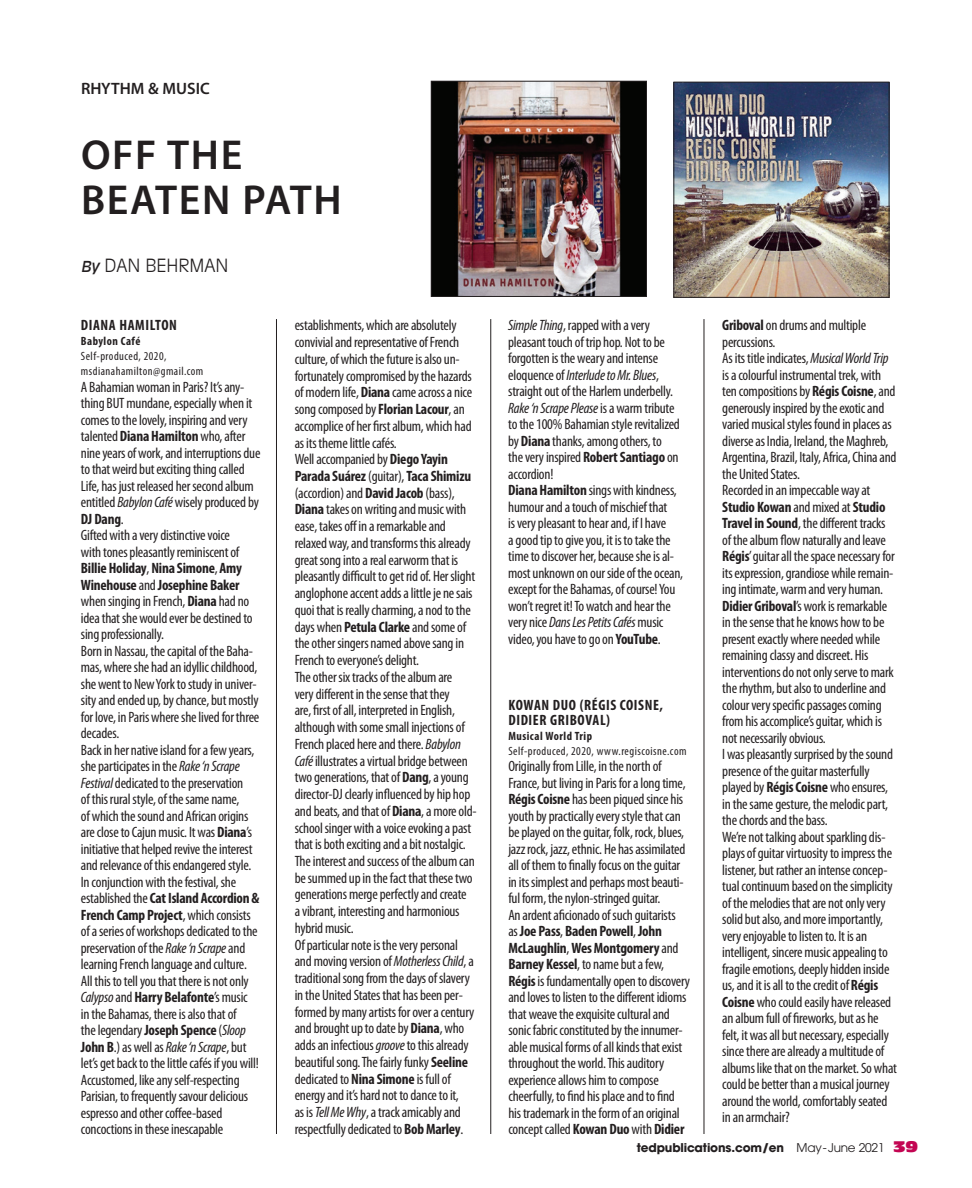
<style>
.page{position:relative;width:972px;height:1188px;background:#fff}
.page>*{position:absolute;margin:0;border:0;box-sizing:border-box;transform-origin:0 0}
.t1{font:600 42px/45px "Myriad Pro";letter-spacing:.04em;color:#231f20}
.t2{font:300 18px "Antique Olive";color:#231f20}
.t3{font:600 16.5px "Myriad Pro";color:#231f20}
.t4{font:condensed 15px/16.5px "Myriad Pro";letter-spacing:-.015em;color:#231f20}
.t5{font:700 condensed 15px/15px "Myriad Pro";letter-spacing:.04em;color:#231f20}
.t6{font:condensed 12px/15px "Myriad Pro";letter-spacing:.04em;color:#231f20}
.t7{font:700 12px "Avant Garde";letter-spacing:-.015em;color:#231f20}
.t8{font:700 condensed 12px "Myriad Pro";letter-spacing:.04em;color:#231f20}
.s1{font-weight:400;font-style:italic;font-size:15px}
.s2{font-weight:700}
.s3{font-style:italic}
.s4{font-weight:400}
.s5{font-family:"Antique Olive Nord";font-weight:400;font-size:15px;color:#c30552}
</style>
<div class="page">
<hr style="left:276px;top:319px;width:1px;height:815px;background:#231f20">
<hr style="left:490px;top:319px;width:1px;height:815px;background:#231f20">
<hr style="left:704px;top:319px;width:1px;height:815px;background:#231f20">
<img style="left:433px;top:83px;width:212px;height:212px">
<div style="left:431px;top:81px;width:216px;height:216px;border:1px solid #231f20"></div>
<img style="left:675px;top:84px;width:212px;height:212px">
<div style="left:673px;top:82px;width:216px;height:216px;border:1px solid #231f20"></div>
<p class="t3" style="left:81px;top:78px;width:130px">RHYTHM &amp; MUSIC</p>
<h1 class="t1" style="left:81px;top:131px;width:262px">OFF THE<br>BEATEN PATH</h1>
<p class="t2" style="left:81px;top:255px;width:88px"><span class="s1">By</span> DAN BEHRMA</p>
<p class="t2" style="left:215px;top:255px;width:14px">N</p>
<p class="t5" style="left:81px;top:318px;width:98px">DIANA HAMILTON</p>
<p class="t8" style="left:81px;top:334px;width:61px">Babylon Café</p>
<p class="t6" style="left:81px;top:349px;width:124px">Self-produced, 2020, msdianahamilton@gmail.com</p>
<p class="t4" style="left:81px;top:378px;width:181px">A Bahamian woman in Paris? It’s any&shy;thing BUT mundane, especially when it comes to the lovely, inspiring and very talented <span class="s2">Diana Hamilton</span> who, after nine years of work, and interruptions due to that weird but exciting thing called Life, has just released her second album entitled <span class="s3">Babylon Café</span> wisely produced by <span class="s2">DJ Dang</span>.<br>Gifted with a very distinctive voice<br>with tones pleasantly reminiscent of <span class="s2">Billie Holiday</span>, <span class="s2">Nina Simone</span>, <span class="s2">Amy Winehouse</span> and <span class="s2">Josephine Baker </span>when singing in French, <span class="s2">Diana</span> had no idea that she would ever be destined to sing professionally.<br>Born in Nassau, the capital of the Baha&shy;mas, where she had an idyllic childhood, she went to New York to study in univer&shy;sity and ended up, by chance, but mostly for love, in Paris where she lived for three decades.<br>Back in her native island for a few years, she participates in the <span class="s3">Rake ‘n Scrape Festival</span> dedicated to the preservation<br>of this rural style, of the same name,<br>of which the sound and African origins are close to Cajun music. It was <span class="s2">Diana</span>’s initiative that helped revive the interest and relevance of this endangered style.<br>In conjunction with the festival, she established the <span class="s2">Cat Island Accordion &amp; French Camp Project</span>, which consists of a series of workshops dedicated to the preservation of the <span class="s3">Rake ‘n Scrape</span> and learning French language and culture.<br>All this to tell you that there is not only <span class="s3">Calypso</span> and <span class="s2">Harry Belafonte</span>’s music<br>in the Bahamas, there is also that of<br>the legendary <span class="s2">Joseph Spence</span> (<span class="s3">Sloop </span><span class="s2">John B</span>.) as well as <span class="s3">Rake ‘n Scrape</span>, but let’s get back to the little cafés if you will!<br>Accustomed, like any self-respecting Parisian, to frequently savour delicious espresso and other coffee-based concoctions in these inescapable</p>
<p class="t4" style="left:295px;top:317px;width:183px">establishments, which are absolutely convivial and representative of French culture, of which the future is also un&shy;fortunately compromised by the hazards of modern life, <span class="s2">Diana</span> came across a nice song composed by <span class="s2">Florian Lacour</span>, an accomplice of her first album, which had as its theme little cafés.<br>Well accompanied by <span class="s2">Diego Yayin Parada Suárez</span> (guitar), <span class="s2">Taca Shimizu </span>(accordion) and <span class="s2">David Jacob</span> (bass), <span class="s2">Diana</span> takes on writing and music with ease, takes off in a remarkable and relaxed way, and transforms this already great song into a real earworm that is pleasantly difficult to get rid of. Her slight anglophone accent adds a little je ne sais quoi that is really charming, a nod to the days when <span class="s2">Petula Clarke</span> and some of the other singers named above sang in French to everyone’s delight.<br>The other six tracks of the album are<br>very different in the sense that they<br>are, first of all, interpreted in English, although with some small injections of French placed here and there. <span class="s3">Babylon Café</span> illustrates a virtual bridge between two generations, that of <span class="s2">Dang</span>, a young director-DJ clearly influenced by hip hop and beats, and that of <span class="s2">Diana</span>, a more old&shy;school singer with a voice evoking a past that is both exciting and a bit nostalgic.<br>The interest and success of the album can be summed up in the fact that these two generations merge perfectly and create<br>a vibrant, interesting and harmonious hybrid music.<br>Of particular note is the very personal and moving version of <span class="s3">Motherless Child</span>, a traditional song from the days of slavery in the United States that has been per&shy;formed by many artists for over a century and brought up to date by <span class="s2">Diana</span>, who adds an infectious <span class="s3">groove</span> to this already beautiful song. The fairly funky <span class="s2">Seeline </span>dedicated to <span class="s2">Nina Simone</span> is full of energy and it’s hard not to dance to it,<br>as is <span class="s3">Tell Me Why</span>, a track amicably and respectfully dedicated to <span class="s2">Bob Marley</span>.</p>
<p class="t4" style="left:508px;top:317px;width:176px"><span class="s3">Simple Thing</span>, rapped with a very pleasant touch of trip hop. Not to be forgotten is the weary and intense eloquence of <span class="s3">Interlude to Mr. Blues</span>, straight out of the Harlem underbelly.<br><span class="s3">Rake ‘n Scrape Please</span> is a warm tribute to the 100% Bahamian style revitalized by <span class="s2">Diana</span> thanks, among others, to<br>the very inspired <span class="s2">Robert Santiago</span> on accordion!<br><span class="s2">Diana Hamilton</span> sings with kindness, humour and a touch of mischief that<br>is very pleasant to hear and, if I have<br>a good tip to give you, it is to take the time to discover her, because she is al&shy;most unknown on our side of the ocean, except for the Bahamas, of course! You won’t regret it! To watch and hear the very nice <span class="s3">Dans Les Petits Cafés</span> music video, you have to go on <span class="s2">YouTube</span>.</p>
<p class="t5" style="left:508px;top:697px;width:156px">KOWAN DUO (RÉGIS COISNE,<br>DIDIER GRIBOVAL)</p>
<p class="t8" style="left:508px;top:728px;width:85px">Musical World Trip</p>
<p class="t6" style="left:508px;top:743px;width:180px">Self-produced, 2020, www.regiscoisne.com</p>
<p class="t4" style="left:508px;top:758px;width:183px">Originally from Lille, in the north of France, but living in Paris for a long time, <span class="s2">Régis Coisne</span> has been piqued since his youth by practically every style that can be played on the guitar, folk, rock, blues, jazz rock, jazz, ethnic. He has assimilated all of them to finally focus on the guitar in its simplest and perhaps most beauti&shy;ful form, the nylon-stringed guitar.<br>An ardent aficionado of such guitarists<br>as <span class="s2">Joe Pass</span>, <span class="s2">Baden Powell</span>, <span class="s2">John McLaughlin</span>, <span class="s2">Wes Montgomery</span> and <span class="s2">Barney Kessel</span>, to name but a few, <span class="s2">Régis</span> is fundamentally open to discovery and loves to listen to the different idioms that weave the exquisite cultural and sonic fabric constituted by the innumer&shy;able musical forms of all kinds that exist throughout the world. This auditory experience allows him to compose cheerfully, to find his place and to find his trademark in the form of an original concept called <span class="s2">Kowan Duo</span> with <span class="s2">Didier</span></p>
<p class="t4" style="left:722px;top:317px;width:176px"><span class="s2">Griboval</span> on drums and multiple percussions.<br>As its title indicates, <span class="s3">Musical World Trip </span>is a colourful instrumental trek, with ten compositions by <span class="s2">Régis Coisne</span>, and generously inspired by the exotic and varied musical styles found in places as diverse as India, Ireland, the Maghreb, Argentina, Brazil, Italy, Africa, China and the United States.<br>Recorded in an impeccable way at <span class="s2">Studio Kowan</span> and mixed at <span class="s2">Studio Travel in Sound</span>, the different tracks of the album flow naturally and leave <span class="s2">Régis</span>’guitar all the space necessary for its expression, grandiose while remain&shy;ing intimate, warm and very human.<br><span class="s2">Didier Griboval</span>’s work is remarkable in the sense that he knows how to be present exactly where needed while remaining classy and discreet. His interventions do not only serve to mark the rhythm, but also to underline and colour very specific passages coming from his accomplice’s guitar, which is not necessarily obvious.<br>I was pleasantly surprised by the sound presence of the guitar masterfully played by <span class="s2">Régis Coisne</span> who ensures, in the same gesture, the melodic part, the chords and the bass.<br>We’re not talking about sparkling dis&shy;plays of guitar virtuosity to impress the listener, but rather an intense concep&shy;tual continuum based on the simplicity of the melodies that are not only very solid but also, and more importantly, very enjoyable to listen to. It is an intelligent, sincere music appealing to fragile emotions, deeply hidden inside us, and it is all to the credit of <span class="s2">Régis Coisne</span> who could easily have released an album full of fireworks, but as he felt, it was all but necessary, especially since there are already a multitude of albums like that on the market. So what could be better than a musical journey around the world, comfortably seated in an armchair?</p>
<p class="t7" style="left:637px;top:1140px;width:283px">tedpublications.com/en <span class="s4">May-June 2021</span> <span class="s5">39</span></p>
</div>
